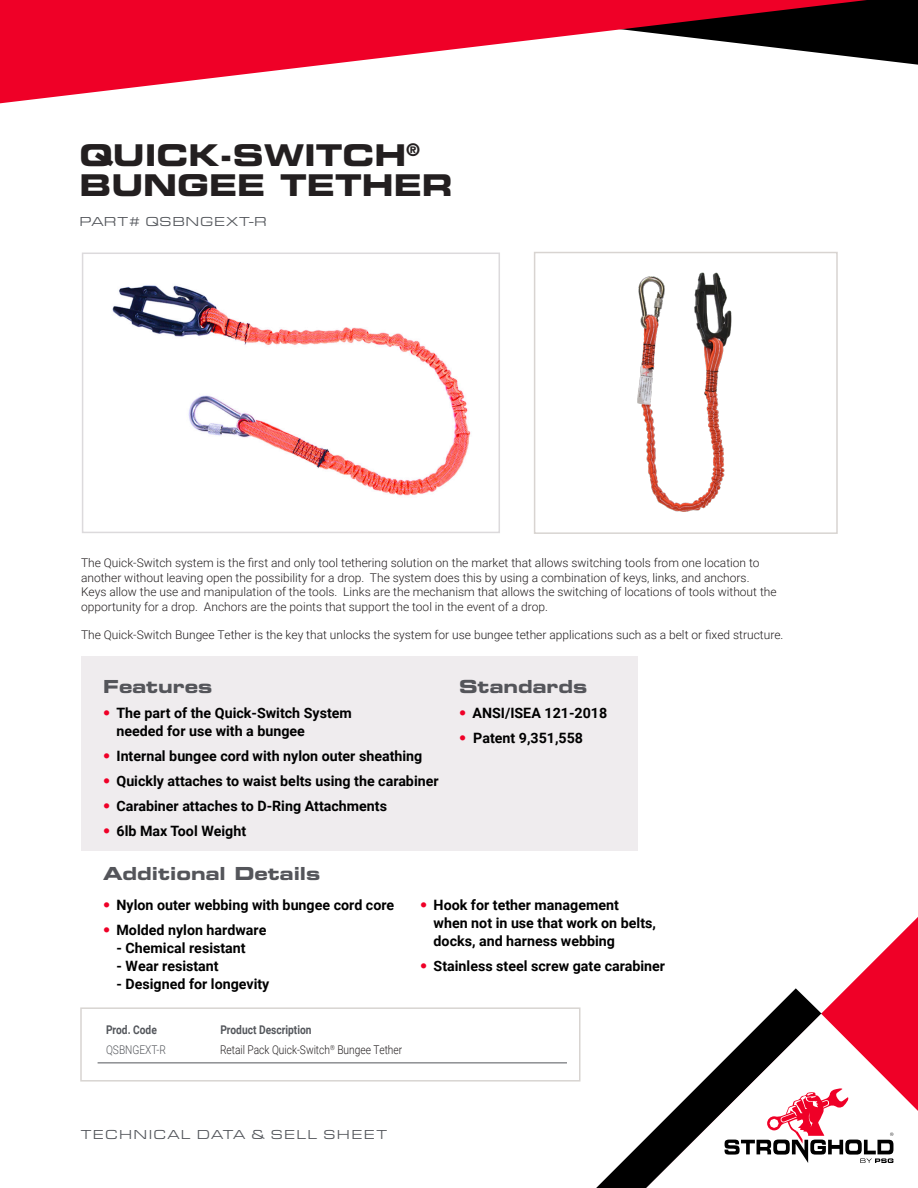
<style>
.page{position:relative;width:918px;height:1188px;background:#fff}
.page>*{position:absolute;margin:0;border:0;box-sizing:border-box;transform-origin:0 0}
.t1{font:30px "Eurostile Bold Extended Two";color:#231f20}
.t2{font:18px "Eurostile Bold Extended Two";color:#54555a}
.t3{font:700 14.25px/18px "Roboto";color:#000}
.t4{font:13.5px "Eurostile Ext";letter-spacing:.1em;color:#54575c}
.t5{font:13.5px "Eurostile Ext";letter-spacing:.05em;color:#54575c}
.t6{font:300 12px/14.4px "Roboto";color:#231f20}
.t7{font:300 12px "Roboto";color:#231f20;scale:.85 1}
.t8{font:700 12px "Roboto";color:#54575c;scale:.85 1}
.t9{font:300 12px "Roboto";color:#54575c;scale:.85 1}
.s1{font-family:"Eurostile Bold Extended Two";font-weight:400;color:#ef0027}
</style>
<div class="page">
<div style="left:82px;top:253px;width:418px;height:280px;border:2px solid #dcdadc"></div>
<div style="left:80px;top:1007px;width:500px;height:75px;border:2px solid #d8d4d1"></div>
<hr style="left:98px;top:1063px;width:469px;height:1px;background:#54575c">
<div style="left:867px;top:0;width:51px;height:65px;background:#000"></div>
<svg style="left:0;top:0;width:867px;height:103px;fill:#ef0027"></svg>
<div style="left:81px;top:657px;width:557px;height:194px;background:#efecee"></div>
<svg style="left:822px;top:917px;width:96px;height:97px"></svg>
<svg style="left:596px;top:988px;width:226px;height:200px"></svg>
<svg style="left:646px;top:1014px;width:272px;height:174px"></svg>
<svg style="left:725px;top:1087px;width:168px;height:76px"></svg>
<img style="left:637px;top:272px;width:95px;height:240px">
<div style="left:534px;top:252px;width:304px;height:282px;border:2px solid #d8d4d1"></div>
<img style="left:112px;top:285px;width:359px;height:211px">
<p class="t1" style="left:80px;top:134px;width:342px">QUICK-SWITCH<sup>®</sup></p>
<p class="t1" style="left:80px;top:164px;width:375px">BUNGEE TETHER</p>
<p class="t5" style="left:80px;top:212px;width:189px">PART# QSBNGEXT-R</p>
<p class="t6" style="left:81px;top:556px;width:697px">The Quick-Switch system is the first and only tool tethering solution on the market that allows switching tools from one location to another without leaving open the possibility for a drop. The system does this by using a combination of keys, links, and anchors.<br>Keys allow the use and manipulation of the tools. Links are the mechanism that allows the switching of locations of tools without the opportunity for a drop. Anchors are the points that support the tool in the event of a drop.</p>
<p class="t6" style="left:81px;top:628px;width:704px">The Quick-Switch Bungee Tether is the key that unlocks the system for use bungee tether applications such as a belt or fixed structure.</p>
<p class="t2" style="left:103px;top:674px;width:111px">Features</p>
<p class="t3" style="left:117px;top:704px;width:237px;text-indent:-14px"><span class="s1">•</span> The part of the Quick-Switch System needed for use with a bungee</p>
<p class="t3" style="left:103px;top:746px;width:321px"><span class="s1">•</span> Internal bungee cord with nylon outer sheathing</p>
<p class="t3" style="left:103px;top:771px;width:337px"><span class="s1">•</span> Quickly attaches to waist belts using the carabiner</p>
<p class="t3" style="left:103px;top:796px;width:286px"><span class="s1">•</span> Carabiner attaches to D-Ring Attachments</p>
<p class="t3" style="left:103px;top:821px;width:145px"><span class="s1">•</span> 6lb Max Tool Weight</p>
<p class="t2" style="left:459px;top:674px;width:130px">Standards</p>
<p class="t3" style="left:459px;top:704px;width:150px"><span class="s1">•</span> ANSI/ISEA 121-2018</p>
<p class="t3" style="left:459px;top:728px;width:126px"><span class="s1">•</span> Patent 9,351,558</p>
<p class="t2" style="left:103px;top:860px;width:219px">Additional Details</p>
<p class="t3" style="left:103px;top:896px;width:293px"><span class="s1">•</span> Nylon outer webbing with bungee cord core</p>
<p class="t3" style="left:103px;top:921px;width:165px"><span class="s1">•</span> Molded nylon hardware</p>
<p class="t3" style="left:117px;top:939px;width:131px">- Chemical resistant</p>
<p class="t3" style="left:117px;top:957px;width:104px">- Wear resistant</p>
<p class="t3" style="left:117px;top:975px;width:154px">- Designed for longevity</p>
<p class="t8" style="left:106px;top:1021px;width:61px">Prod. Code</p>
<p class="t8" style="left:220px;top:1021px;width:109px">Product Description</p>
<p class="t9" style="left:106px;top:1042px;width:72px">QSBNGEXT-R</p>
<p class="t7" style="left:220px;top:1042px;width:216px">Retail Pack Quick-Switch<sup>®</sup> Bungee Tether</p>
<p class="t3" style="left:434px;top:896px;width:224px;text-indent:-14px"><span class="s1">•</span> Hook for tether management when not in use that work on belts, docks, and harness webbing</p>
<p class="t3" style="left:420px;top:957px;width:246px"><span class="s1">•</span> Stainless steel screw gate carabiner</p>
<p class="t4" style="left:81px;top:1125px;width:307px">TECHNICAL DATA &amp; SELL SHEET</p>
</div>
